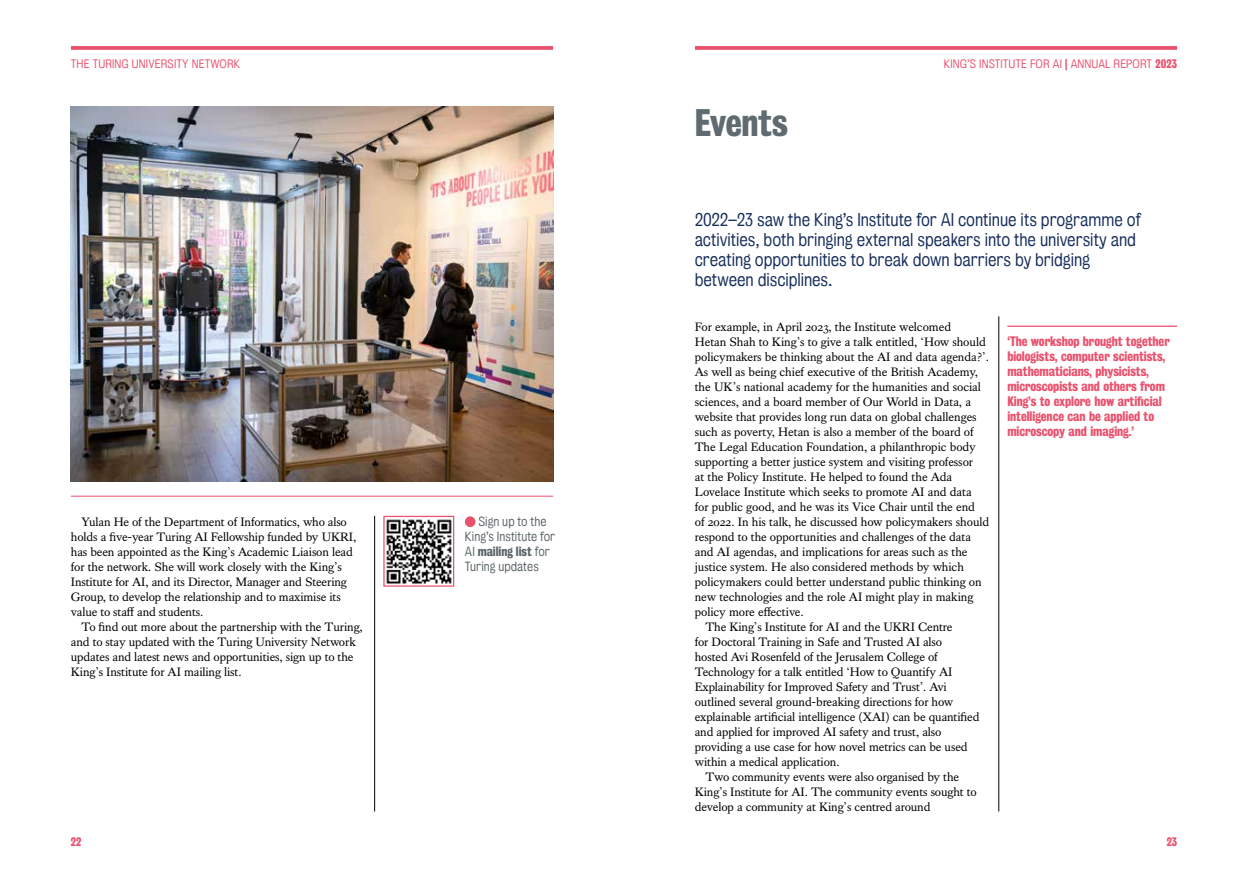
<style>
.page{position:relative;width:1248px;height:886px;background:#fff}
.page>*{position:absolute;margin:0;border:0;box-sizing:border-box;transform-origin:0 0}
.t1{font:35px "Kings Bureau Grot Three Seven";letter-spacing:-.01em;color:#5f6b70}
.t2{font:16.88px/20px "Kings Bureau Grot Five One";letter-spacing:-.005em;color:#172d5b}
.t3{font:12.5px/15px "Kings Caslon Text";letter-spacing:-.01em;color:#000}
.t4{font:12.5px/15px "Kings Bureau Grot Three Seven";letter-spacing:-.005em;color:#ea516d}
.t5{font:12.25px/15px "Kings Bureau Grot Five One";letter-spacing:.005em;color:#5a6469;text-align:center}
.t6{font:12.25px "Kings Bureau Grot Three Seven";color:#5a6469}
.t7{font:11.25px "Kings Bureau Grot Five One";letter-spacing:.01em;color:#ea516d}
.t8{font:11.25px "Kings Bureau Grot Three Seven";color:#ea516d}
.s1{font-family:"Kings Bureau Grot Five One"}
.s2{font-family:"Kings Bureau Grot Three Seven"}
.s3{font-size:11.88px}
</style>
<div class="page">
<svg style="left:694px;top:46px;width:482px;height:4px;background:#eb5b75"></svg>
<svg style="left:71px;top:46px;width:482px;height:4px;background:#eb5b75"></svg>
<hr style="left:998px;top:316px;width:1px;height:495px;background:#000">
<hr style="left:1007px;top:326px;width:169px;height:1px;background:#ea516d">
<div style="left:465px;top:516px;width:10px;height:11px;background:#ea516d;border-radius:50%"></div>
<img style="left:386px;top:519px;width:66px;height:66px">
<div style="left:383px;top:516px;width:71px;height:71px;border:1px solid #ea516d"></div>
<hr style="left:374px;top:516px;width:1px;height:295px;background:#000">
<img style="left:71px;top:107px;width:482px;height:374px">
<hr style="left:71px;top:496px;width:482px;height:1px;background:#ea516d">
<p class="t7" style="left:71px;top:58px;width:171px">THE TURING UNIVERSITY NETWORK</p>
<p class="t3" style="left:71px;top:515px;width:287px;text-indent:11px">Yulan He of the Department of Informatics, who also holds a five-year Turing AI Fellowship funded by UKRI, has been appointed as the King’s Academic Liaison lead for the network. She will work closely with the King’s Institute for AI, and its Director, Manager and Steering Group, to develop the relationship and to maximise its value to staff and students.</p>
<p class="t3" style="left:71px;top:620px;width:293px;text-indent:11px">To find out more about the partnership with the Turing, and to stay updated with the Turing University Network updates and latest news and opportunities, sign up to the King’s Institute for AI mailing list.</p>
<p class="t5" style="left:465px;top:514px;width:92px">Sign up to the<br>King’s Institute for</p>
<p class="t6" style="left:465px;top:545px;width:86px"><span class="s1">AI</span> mailing list <span class="s1">for</span></p>
<p class="t5" style="left:465px;top:559px;width:75px">Turing updates</p>
<h1 class="t1" style="left:694px;top:103px;width:94px">Events</h1>
<p class="t7" style="left:943px;top:58px;width:235px">KING’S INSTITUTE FOR AI <span class="s2">|</span> ANNUAL REPORT <span class="s2">2023</span></p>
<h2 class="t2" style="left:694px;top:210px;width:447px">2022–23 saw the King’s Institute for AI continue its programme of activities, both bringing external speakers into the university and creating opportunities to break down barriers by bridging between disciplines.</h2>
<p class="t3" style="left:694px;top:320px;width:258px">For example, in April <span class="s3">2023</span>, the Institute welcomed</p>
<p class="t3" style="left:694px;top:335px;width:292px">Hetan Shah to King’s to give a talk entitled, ‘How should</p>
<p class="t3" style="left:694px;top:350px;width:296px">policymakers be thinking about the AI and data agenda?’.</p>
<p class="t3" style="left:694px;top:365px;width:285px">As well as being chief executive of the British Academy,</p>
<p class="t3" style="left:694px;top:380px;width:288px">the UK’s national academy for the humanities and social</p>
<p class="t3" style="left:694px;top:395px;width:278px">sciences, and a board member of Our World in Data, a</p>
<p class="t3" style="left:694px;top:410px;width:283px">website that provides long run data on global challenges</p>
<p class="t3" style="left:694px;top:425px;width:280px">such as poverty, Hetan is also a member of the board of</p>
<p class="t3" style="left:694px;top:440px;width:283px">The Legal Education Foundation, a philanthropic body</p>
<p class="t3" style="left:694px;top:455px;width:280px">supporting a better justice system and visiting professor</p>
<p class="t3" style="left:694px;top:470px;width:259px">at the Policy Institute. He helped to found the Ada</p>
<p class="t3" style="left:694px;top:485px;width:278px">Lovelace Institute which seeks to promote AI and data</p>
<p class="t3" style="left:694px;top:500px;width:282px">for public good, and he was its Vice Chair until the end</p>
<p class="t3" style="left:694px;top:515px;width:296px">of <span class="s3">2022</span>. In his talk, he discussed how policymakers should</p>
<p class="t3" style="left:694px;top:530px;width:278px">respond to the opportunities and challenges of the data</p>
<p class="t3" style="left:694px;top:545px;width:274px">and AI agendas, and implications for areas such as the</p>
<p class="t3" style="left:694px;top:560px;width:271px">justice system. He also considered methods by which</p>
<p class="t3" style="left:694px;top:575px;width:288px">policymakers could better understand public thinking on</p>
<p class="t3" style="left:694px;top:590px;width:280px">new technologies and the role AI might play in making</p>
<p class="t3" style="left:694px;top:605px;width:110px">policy more effective.</p>
<p class="t3" style="left:705px;top:620px;width:249px">The King’s Institute for AI and the UKRI Centre</p>
<p class="t3" style="left:694px;top:635px;width:249px">for Doctoral Training in Safe and Trusted AI also</p>
<p class="t3" style="left:694px;top:650px;width:244px">hosted Avi Rosenfeld of the Jerusalem College of</p>
<p class="t3" style="left:694px;top:665px;width:259px">Technology for a talk entitled ‘How to Quantify AI</p>
<p class="t3" style="left:694px;top:680px;width:253px">Explainability for Improved Safety and Trust’. Avi</p>
<p class="t3" style="left:694px;top:695px;width:260px">outlined several ground-breaking directions for how</p>
<p class="t3" style="left:694px;top:710px;width:286px">explainable artificial intelligence (XAI) can be quantified</p>
<p class="t3" style="left:694px;top:725px;width:248px">and applied for improved AI safety and trust, also</p>
<p class="t3" style="left:694px;top:740px;width:274px">providing a use case for how novel metrics can be used</p>
<p class="t3" style="left:694px;top:755px;width:146px">within a medical application.</p>
<p class="t3" style="left:705px;top:770px;width:255px">Two community events were also organised by the</p>
<p class="t3" style="left:694px;top:785px;width:284px">King’s Institute for AI. The community events sought to</p>
<p class="t3" style="left:694px;top:800px;width:237px">develop a community at King’s centred around</p>
<p class="t4" style="left:1007px;top:334px;width:164px">‘The workshop brought together biologists, computer scientists, mathematicians, physicists, microscopists and others from<br>King’s to explore how artificial intelligence can be applied to microscopy and imaging.’</p>
<p class="t8" style="left:71px;top:835px;width:12px">22</p>
<p class="t8" style="left:1166px;top:835px;width:12px">23</p>
</div>
